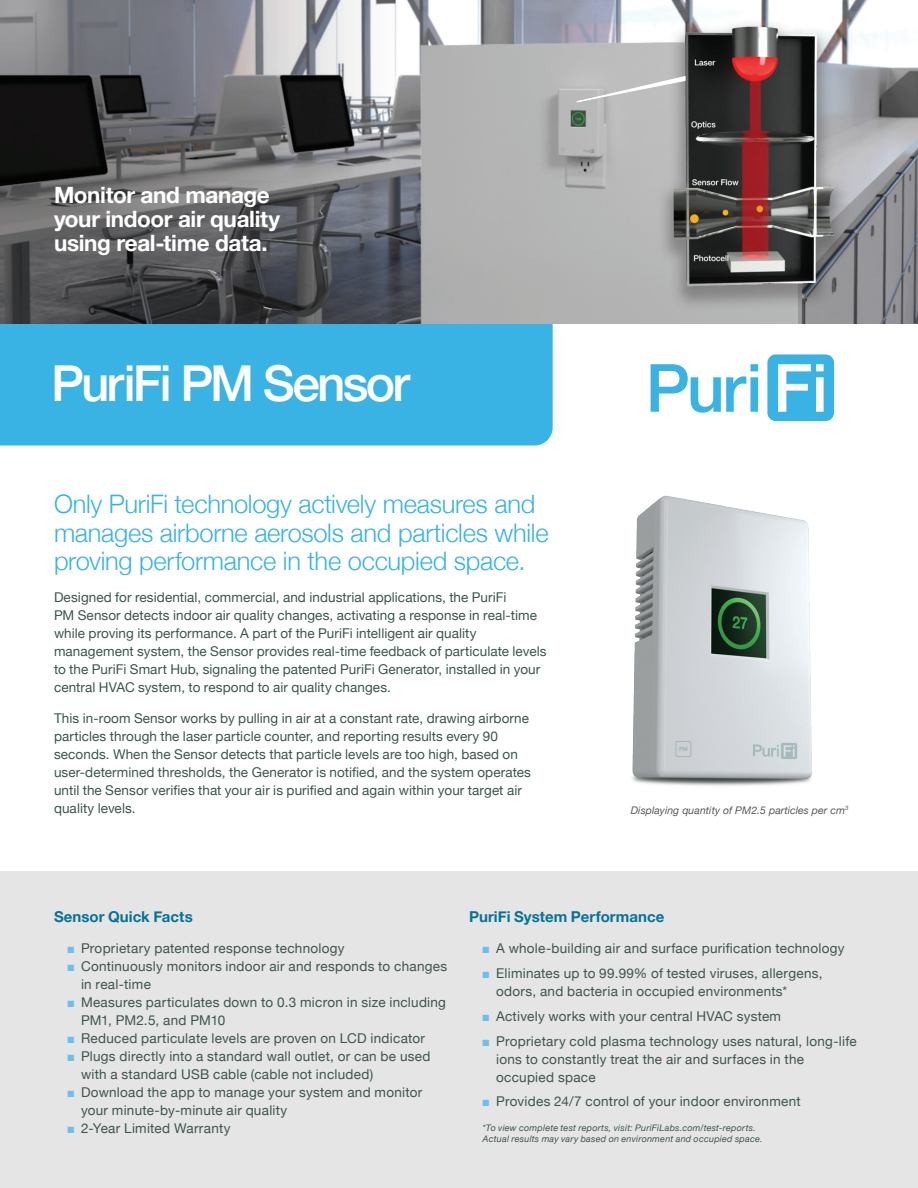
<style>
.page{position:relative;width:918px;height:1188px;background:#fff}
.page>*{position:absolute;margin:0;border:0;box-sizing:border-box;transform-origin:0 0}
.t1{font:500 49.5px "Helvetica Neue";letter-spacing:-.055em;color:#fff}
.t2{font:300 25.5px/28.5px "Helvetica Neue";letter-spacing:-.01em;color:#38b3e4}
.t3{font:700 22.5px/24px "Helvetica Neue";letter-spacing:-.015em;color:#fff}
.t4{font:700 15px "Helvetica Neue";letter-spacing:.005em;color:#057399}
.t5{font:13.5px/18px "Helvetica Neue";letter-spacing:.01em;color:#3d554d}
.t6{font:italic 10.5px "Helvetica Neue";letter-spacing:.005em;color:#57585a}
.t7{font:italic 9px/10.5px "Helvetica Neue";letter-spacing:.025em;color:#3d554d}
.s1{color:#6cbfe9}
</style>
<div class="page">
<img style="left:0;top:0;width:918px;height:324px">
<img style="left:632px;top:495px;width:180px;height:291px">
<div style="left:0;top:872px;width:918px;height:316px;background:#e5e5e5"></div>
<div style="left:0;top:324px;width:553px;height:122px;background:#38b3e4"></div>
<svg style="left:651px;top:354px;width:183px;height:67px"></svg>
<svg style="left:576px;top:76px;width:110px;height:26px;background:#c3c2c2"></svg>
<h3 class="t3" style="left:54px;top:184px;width:228px">Monitor and manage your indoor air quality using real-time data.</h3>
<h1 class="t1" style="left:51px;top:344px;width:360px">PuriFi PM Sensor</h1>
<h2 class="t2" style="left:54px;top:488px;width:496px">Only PuriFi technology actively measures and manages airborne aerosols and particles while proving performance in the occupied space.</h2>
<p class="t5" style="left:54px;top:589px;width:494px">Designed for residential, commercial, and industrial applications, the PuriFi<br>PM Sensor detects indoor air quality changes, activating a response in real-time while proving its performance. A part of the PuriFi intelligent air quality management system, the Sensor provides real-time feedback of particulate levels to the PuriFi Smart Hub, signaling the patented PuriFi Generator, installed in your central HVAC system, to respond to air quality changes.</p>
<p class="t5" style="left:54px;top:710px;width:479px">This in-room Sensor works by pulling in air at a constant rate, drawing airborne particles through the laser particle counter, and reporting results every 90 seconds. When the Sensor detects that particle levels are too high, based on user-determined thresholds, the Generator is notified, and the system operates until the Sensor verifies that your air is purified and again within your target air quality levels.</p>
<p class="t6" style="left:631px;top:802px;width:219px">Displaying quantity of PM2.5 particles per cm<sup>3</sup></p>
<p class="t4" style="left:54px;top:905px;width:140px">Sensor Quick Facts</p>
<p class="t5" style="left:68px;top:940px;width:279px"><span class="s1">■</span> Proprietary patented response technology</p>
<p class="t5" style="left:81px;top:958px;width:368px;text-indent:-13px"><span class="s1">■</span> Continuously monitors indoor air and responds to changes in real-time</p>
<p class="t5" style="left:81px;top:994px;width:367px;text-indent:-13px"><span class="s1">■</span> Measures particulates down to 0.3 micron in size including<br>PM1, PM2.5, and PM10</p>
<p class="t5" style="left:68px;top:1030px;width:359px"><span class="s1">■</span> Reduced particulate levels are proven on LCD indicator</p>
<p class="t5" style="left:81px;top:1048px;width:351px;text-indent:-13px"><span class="s1">■</span> Plugs directly into a standard wall outlet, or can be used with a standard USB cable (cable not included)</p>
<p class="t5" style="left:81px;top:1084px;width:343px;text-indent:-13px"><span class="s1">■</span> Download the app to manage your system and monitor your minute-by-minute air quality</p>
<p class="t5" style="left:68px;top:1120px;width:165px"><span class="s1">■</span> 2-Year Limited Warranty</p>
<p class="t4" style="left:469px;top:905px;width:197px">PuriFi System Performance</p>
<p class="t5" style="left:483px;top:940px;width:363px"><span class="s1">■</span> A whole-building air and surface purification technology</p>
<p class="t5" style="left:496px;top:965px;width:328px;text-indent:-13px"><span class="s1">■</span> Eliminates up to 99.99% of tested viruses, allergens, odors, and bacteria in occupied environments*</p>
<p class="t5" style="left:483px;top:1008px;width:300px"><span class="s1">■</span> Actively works with your central HVAC system</p>
<p class="t5" style="left:496px;top:1032px;width:362px;text-indent:-13px"><span class="s1">■</span> Proprietary cold plasma technology uses natural, long-life ions to constantly treat the air and surfaces in the occupied space</p>
<p class="t5" style="left:483px;top:1093px;width:320px"><span class="s1">■</span> Provides 24/7 control of your indoor environment</p>
<p class="t7" style="left:483px;top:1123px;width:282px">*To view complete test reports, visit: PuriFiLabs.com/test-reports.<br>Actual results may vary based on environment and occupied space.</p>
</div>
